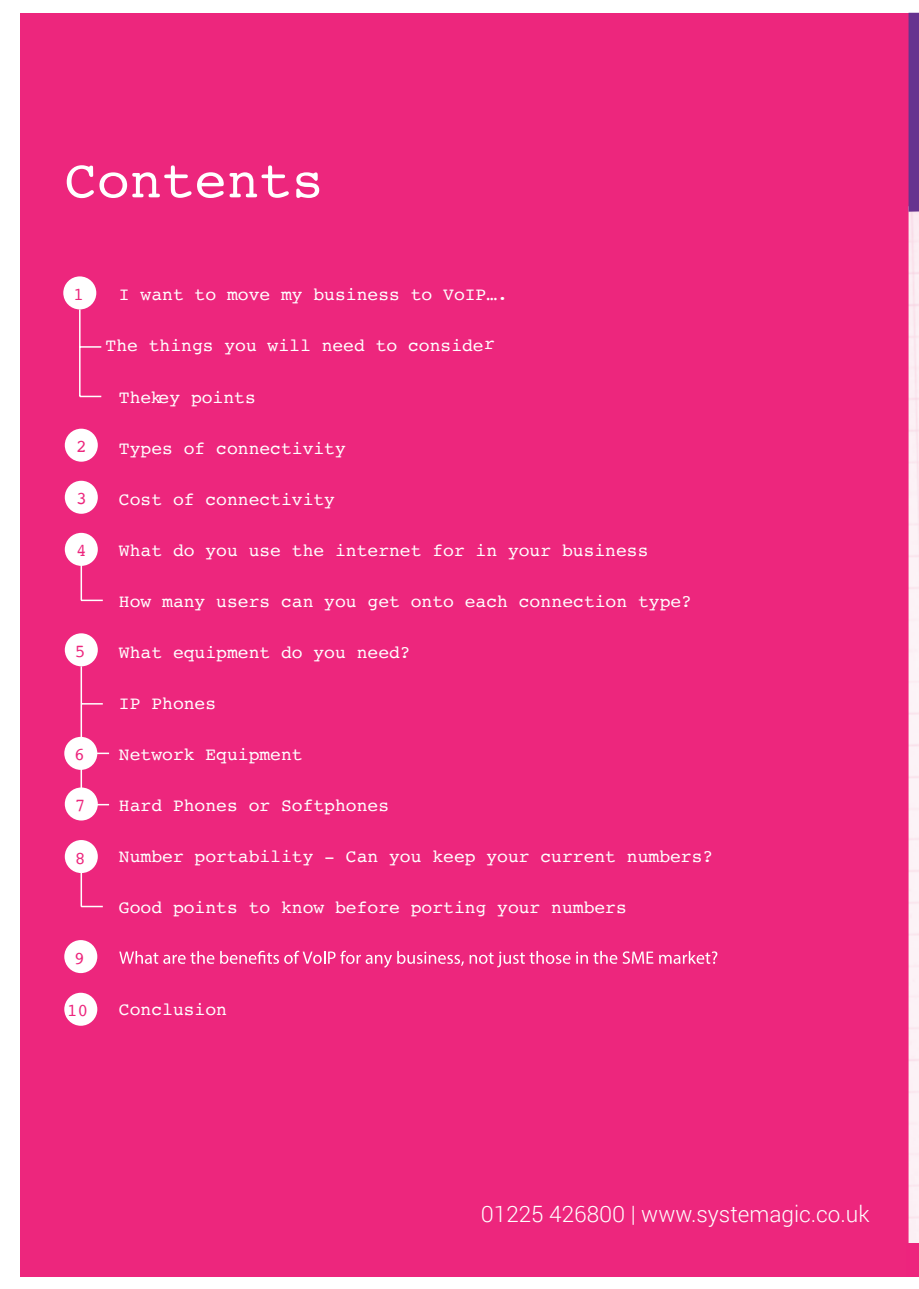
<style>
.page{position:relative;width:919px;height:1289px;background:#fff}
.page>*{position:absolute;margin:0;border:0;box-sizing:border-box;transform-origin:0 0}
.t1{font:54px "Courier";color:#fff}
.t2{font:300 22.5px "Roboto";color:#fff}
.t3{font:18px "Courier";color:#fff}
.t4{font:18px "Courier";color:#ed267d}
</style>
<div class="page">
<div style="left:20px;top:13px;width:893px;height:1263px;background:#ed267d"></div>
<svg style="left:119px;top:950px;width:95px;height:13px"></svg>
<svg style="left:220px;top:950px;width:350px;height:17px"></svg>
<svg style="left:576px;top:950px;width:77px;height:13px"></svg>
<svg style="left:659px;top:950px;width:58px;height:13px"></svg>
<div style="left:63px;top:276px;width:33px;height:33px;background:#fff;border-radius:50%"></div>
<div style="left:65px;top:428px;width:33px;height:33px;background:#fff;border-radius:50%"></div>
<div style="left:65px;top:481px;width:33px;height:33px;background:#fff;border-radius:50%"></div>
<div style="left:65px;top:533px;width:33px;height:33px;background:#fff;border-radius:50%"></div>
<hr style="left:79px;top:309px;width:2px;height:87px;background:#fff">
<hr style="left:80px;top:346px;width:21px;height:2px;background:#fff">
<hr style="left:81px;top:563px;width:1px;height:37px;background:#fff">
<hr style="left:81px;top:599px;width:22px;height:2px;background:#fff">
<hr style="left:81px;top:869px;width:1px;height:37px;background:#fff">
<hr style="left:81px;top:905px;width:22px;height:2px;background:#fff">
<svg style="left:80px;top:396px;width:21px;height:1px"></svg>
<div style="left:65px;top:633px;width:33px;height:33px;background:#fff;border-radius:50%"></div>
<div style="left:64px;top:736px;width:33px;height:33px;background:#fff;border-radius:50%"></div>
<div style="left:65px;top:787px;width:33px;height:33px;background:#fff;border-radius:50%"></div>
<div style="left:65px;top:840px;width:33px;height:33px;background:#fff;border-radius:50%"></div>
<hr style="left:81px;top:761px;width:1px;height:33px;background:#fff">
<div style="left:64px;top:940px;width:33px;height:33px;background:#fff;border-radius:50%"></div>
<div style="left:64px;top:992px;width:33px;height:33px;background:#fff;border-radius:50%"></div>
<hr style="left:81px;top:666px;width:1px;height:75px;background:#fff">
<svg style="left:82px;top:703px;width:21px;height:1px"></svg>
<hr style="left:88px;top:752px;width:21px;height:2px;background:#fff">
<img style="left:908px;top:212px;width:10px;height:1030px">
<div style="left:908px;top:13px;width:10px;height:199px;background:#66338f"></div>
<div style="left:906px;top:1242px;width:12px;height:34px;background:#ed247d"></div>
<h1 class="t1" style="left:65px;top:159px;width:261px">Contents</h1>
<p class="t4" style="left:73px;top:287px;width:12px">1</p>
<p class="t4" style="left:76px;top:439px;width:12px">2</p>
<p class="t4" style="left:76px;top:491px;width:12px">3</p>
<p class="t4" style="left:76px;top:543px;width:12px">4</p>
<p class="t4" style="left:75px;top:644px;width:12px">5</p>
<p class="t4" style="left:74px;top:747px;width:12px">6</p>
<p class="t4" style="left:75px;top:798px;width:12px">7</p>
<p class="t4" style="left:75px;top:850px;width:12px">8</p>
<p class="t4" style="left:74px;top:950px;width:12px">9</p>
<p class="t4" style="left:67px;top:1003px;width:23px">10</p>
<p class="t3" style="left:119px;top:288px;width:390px">I want to move my business to VoIP….</p>
<p class="t3" style="left:105px;top:338px;width:391px">The things you will need to consider</p>
<p class="t3" style="left:119px;top:390px;width:138px">The key points</p>
<p class="t3" style="left:119px;top:441px;width:228px">Types of connectivity</p>
<p class="t3" style="left:119px;top:492px;width:217px">Cost of connectivity</p>
<p class="t3" style="left:119px;top:543px;width:531px">What do you use the internet for in your business</p>
<p class="t3" style="left:119px;top:594px;width:574px">How many users can you get onto each connection type?</p>
<p class="t3" style="left:119px;top:645px;width:293px">What equipment do you need?</p>
<p class="t3" style="left:119px;top:696px;width:99px">IP Phones</p>
<p class="t3" style="left:119px;top:747px;width:185px">Network Equipment</p>
<p class="t3" style="left:119px;top:798px;width:271px">Hard Phones or Softphones</p>
<p class="t3" style="left:119px;top:849px;width:596px">Number portability - Can you keep your current numbers?</p>
<p class="t3" style="left:119px;top:900px;width:509px">Good points to know before porting your numbers</p>
<p class="t3" style="left:119px;top:1002px;width:109px">Conclusion</p>
<p class="t2" style="left:480px;top:1205px;width:390px">01225 426800 | www.systemagic.co.uk</p>
</div>
